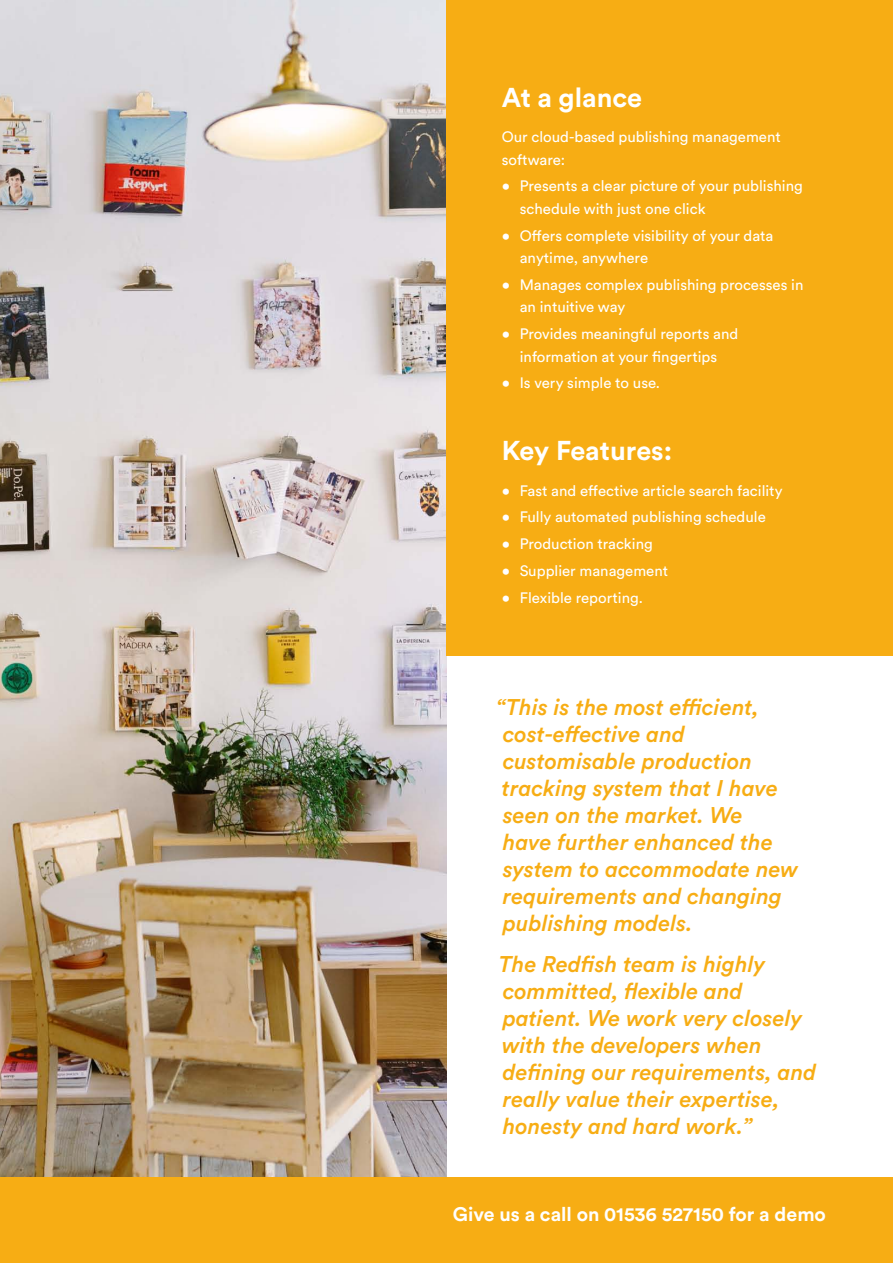
<style>
.page{position:relative;width:893px;height:1263px;background:#fff}
.page>*{position:absolute;margin:0;border:0;box-sizing:border-box;transform-origin:0 0}
.t1{font:700 27px "Circular Std";color:#fff}
.t2{font:italic 500 22.5px/27px "Circular Std";color:#f7ad14}
.t3{font:700 19.5px "Circular Std";color:#fff}
.t4{font:15px/22.5px "Circular Std";color:#fff}
</style>
<div class="page">
<img style="left:0;top:0;width:446px;height:1178px">
<div style="left:446px;top:0;width:447px;height:656px;background:#f7ad14"></div>
<div style="left:0;top:1178px;width:893px;height:85px;background:#f7ad14"></div>
<h1 class="t1" style="left:502px;top:80px;width:142px">At a glance</h1>
<p class="t4" style="left:502px;top:125px;width:281px">Our cloud-based publishing management software:</p>
<p class="t4" style="left:520px;top:175px;width:285px;text-indent:-18px">• Presents a clear picture of your publishing schedule with just one click</p>
<p class="t4" style="left:520px;top:224px;width:255px;text-indent:-18px">• Offers complete visibility of your data anytime, anywhere</p>
<p class="t4" style="left:520px;top:273px;width:285px;text-indent:-18px">• Manages complex publishing processes in an intuitive way</p>
<p class="t4" style="left:502px;top:322px;width:238px;text-align:center">• Provides meaningful reports and information at your fingertips</p>
<p class="t4" style="left:502px;top:372px;width:160px">• Is very simple to use.</p>
<h1 class="t1" style="left:502px;top:433px;width:172px">Key Features:</h1>
<p class="t4" style="left:502px;top:479px;width:282px">• Fast and effective article search facility</p>
<p class="t4" style="left:502px;top:506px;width:266px">• Fully automated publishing schedule</p>
<p class="t4" style="left:502px;top:532px;width:152px">• Production tracking</p>
<p class="t4" style="left:502px;top:559px;width:168px">• Supplier management</p>
<p class="t4" style="left:502px;top:586px;width:143px">• Flexible reporting.</p>
<h2 class="t2" style="left:496px;top:693px;width:303px">“This is the most efficient, cost-effective and customisable production tracking system that I have seen on the market. We<br>have further enhanced the system to accommodate new requirements and changing publishing models.</h2>
<h2 class="t2" style="left:499px;top:950px;width:319px">The Redfish team is highly committed, flexible and patient. We work very closely with the developers when defining our requirements, and really value their expertise, honesty and hard work.”</h2>
<h3 class="t3" style="left:453px;top:1202px;width:375px">Give us a call on 01536 527150 for a demo</h3>
</div>
